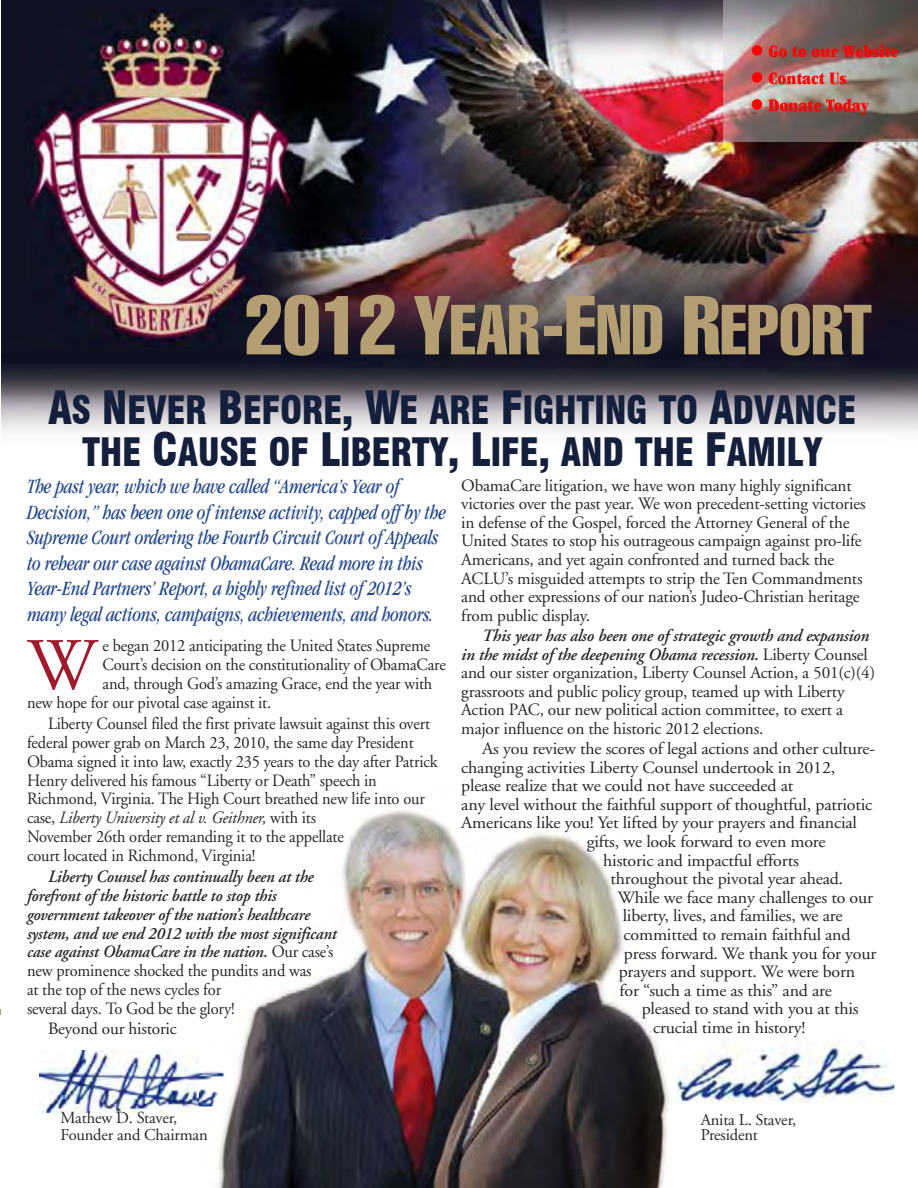
<style>
.page{position:relative;width:918px;height:1188px;background:#fff}
.page>*{position:absolute;margin:0;border:0;box-sizing:border-box;transform-origin:0 0}
.t1{font:73.8px "Adobe Garamond";color:#9f1a2e}
.t2{font:extra-condensed 68.85px "Swiss 911 BT";color:#b49f72}
.t3{font:900 condensed 38.25px/42px "Swiss 721 BT";letter-spacing:-.01em;color:#141f3b;text-align:center}
.t4{font:italic condensed 21px/25.5px "Garamond";letter-spacing:-.01em;color:#24488a;scale:.93 1}
.t5{font:ultra-condensed 18px "Garamond";color:#f00}
.t6{font:17.25px/18.6px "Adobe Garamond";letter-spacing:-.01em;color:#272627}
.t7{font:17.25px "Adobe Garamond";letter-spacing:-.01em;color:#272627;scale:1.04 1}
.t8{font:17.25px/18.8px "Adobe Garamond";letter-spacing:-.01em;color:#272627;scale:.95 1}
.t9{font:italic 600 17.25px/18.8px "Adobe Garamond";letter-spacing:-.01em;color:#272627;scale:.95 1}
.t10{font:16.5px/15px "Adobe Garamond";letter-spacing:-.01em;color:#272627}
.s1{font-size:81px}
.s2{font-size:45px}
.s3{font-style:italic}
.s4{font-weight:400;font-style:normal}
.s5{font-weight:600;font-style:italic}
</style>
<div class="page">
<img style="left:1px;top:0;width:917px;height:432px">
<img style="left:217px;top:810px;width:453px;height:377px">
<img style="left:27px;top:8px;width:266px;height:339px">
<img style="left:676px;top:1042px;width:219px;height:60px">
<img style="left:40px;top:1050px;width:185px;height:63px">
<img style="left:61px;top:1111px;width:46px;height:2px">
<img style="left:723px;top:0;width:195px;height:142px">
<p class="t5" style="left:750px;top:44px;width:150px">● Go to our Website</p>
<p class="t5" style="left:750px;top:71px;width:98px">● Contact Us</p>
<p class="t5" style="left:750px;top:98px;width:120px">● Donate Today</p>
<h2 class="t2" style="left:245px;top:304px;width:629px"><span class="s1">2012 Y</span>EAR<span class="s1">-E</span>ND <span class="s1">R</span>EPORT</h2>
<h3 class="t3" style="left:48px;top:389px;width:810px"><span class="s2">A</span>S <span class="s2">N</span>EVER <span class="s2">B</span>EFORE<span class="s2">, W</span>E ARE <span class="s2">F</span>IGHTING TO <span class="s2">A</span>DVANCE<br>THE <span class="s2">C</span>AUSE OF <span class="s2">L</span>IBERTY<span class="s2">, L</span>IFE<span class="s2">,</span> AND THE <span class="s2">F</span>AMILY</h3>
<p class="t4" style="left:27px;top:475px;width:452px">The past year, which we have called “America’s Year of Decision,” has been one of intense activity, capped off by the Supreme Court ordering the Fourth Circuit Court of Appeals to rehear our case against ObamaCare. Read more in this Year-End Partners’ Report, a highly refined list of 2012’s many legal actions, campaigns, achievements, and honors.</p>
<h1 class="t1" style="left:27px;top:636px;width:70px">W</h1>
<p class="t8" style="left:103px;top:638px;width:347px">e began 2012 anticipating the United States Supreme</p>
<p class="t8" style="left:103px;top:657px;width:363px">Court’s decision on the constitutionality of ObamaCare</p>
<p class="t8" style="left:103px;top:676px;width:349px">and, through God’s amazing Grace, end the year with</p>
<p class="t8" style="left:27px;top:694px;width:259px">new hope for our pivotal case against it.</p>
<p class="t8" style="left:27px;top:716px;width:434px;text-indent:21px">Liberty Counsel filed the first private lawsuit against this overt federal power grab on March 23, 2010, the same day President Obama signed it into law, exactly 235 years to the day after Patrick Henry delivered his famous “Liberty or Death” speech in Richmond, Virginia. The High Court breathed new life into our case, <span class="s3">Liberty University et al v. Geithner,</span> with its<br>November 26th order remanding it to the appellate<br>court located in Richmond, Virginia!</p>
<p class="t9" style="left:27px;top:869px;width:328px;text-indent:21px">Liberty Counsel has continually been at the forefront of the historic battle to stop this government takeover of the nation’s healthcare system, and we end 2012 with the most significant case against ObamaCare in the nation. <span class="s4">Our case’s new prominence shocked the pundits and was<br>at the top of the news cycles for<br>several days. To God be the glory!</span></p>
<p class="t6" style="left:48px;top:1021px;width:130px">Beyond our historic</p>
<p class="t6" style="left:461px;top:477px;width:406px">ObamaCare litigation, we have won many highly significant victories over the past year. We won precedent-setting victories in defense of the Gospel, forced the Attorney General of the United States to stop his outrageous campaign against pro-life Americans, and yet again confronted and turned back the ACLU’s misguided attempts to strip the Ten Commandments and other expressions of our nation’s Judeo-Christian heritage from public display.</p>
<p class="t6" style="left:461px;top:628px;width:415px;text-indent:21px"><span class="s5">This year has also been one of strategic growth and expansion in the midst of the deepening Obama recession.</span> Liberty Counsel and our sister organization, Liberty Counsel Action, a 501(c)(4) grassroots and public policy group, teamed up with Liberty Action PAC, our new political action committee, to exert a major influence on the historic 2012 elections.</p>
<p class="t7" style="left:482px;top:742px;width:379px">As you review the scores of legal actions and other culture-</p>
<p class="t7" style="left:461px;top:760px;width:361px">changing activities Liberty Counsel undertook in 2012,</p>
<p class="t7" style="left:461px;top:779px;width:321px">please realize that we could not have succeeded at</p>
<p class="t7" style="left:461px;top:797px;width:397px">any level without the faithful support of thoughtful, patriotic</p>
<p class="t7" style="left:461px;top:816px;width:382px">Americans like you! Yet lifted by your prayers and financial</p>
<p class="t7" style="left:587px;top:835px;width:231px">gifts, we look forward to even more</p>
<p class="t7" style="left:603px;top:853px;width:190px">historic and impactful efforts</p>
<p class="t7" style="left:611px;top:872px;width:225px">throughout the pivotal year ahead.</p>
<p class="t7" style="left:618px;top:890px;width:247px">While we face many challenges to our</p>
<p class="t7" style="left:623px;top:909px;width:213px">liberty, lives, and families, we are</p>
<p class="t7" style="left:624px;top:928px;width:220px">committed to remain faithful and</p>
<p class="t7" style="left:624px;top:946px;width:244px">press forward. We thank you for your</p>
<p class="t7" style="left:619px;top:965px;width:229px">prayers and support. We were born</p>
<p class="t7" style="left:620px;top:983px;width:206px">for “such a time as this” and are</p>
<p class="t7" style="left:642px;top:1002px;width:210px">pleased to stand with you at this</p>
<p class="t7" style="left:653px;top:1021px;width:148px">crucial time in history!</p>
<p class="t10" style="left:61px;top:1111px;width:149px;line-height:16.5px">Mathew D. Staver,<br>Founder and Chairman</p>
<p class="t10" style="left:701px;top:1114px;width:97px">Anita L. Staver,<br>President</p>
</div>
